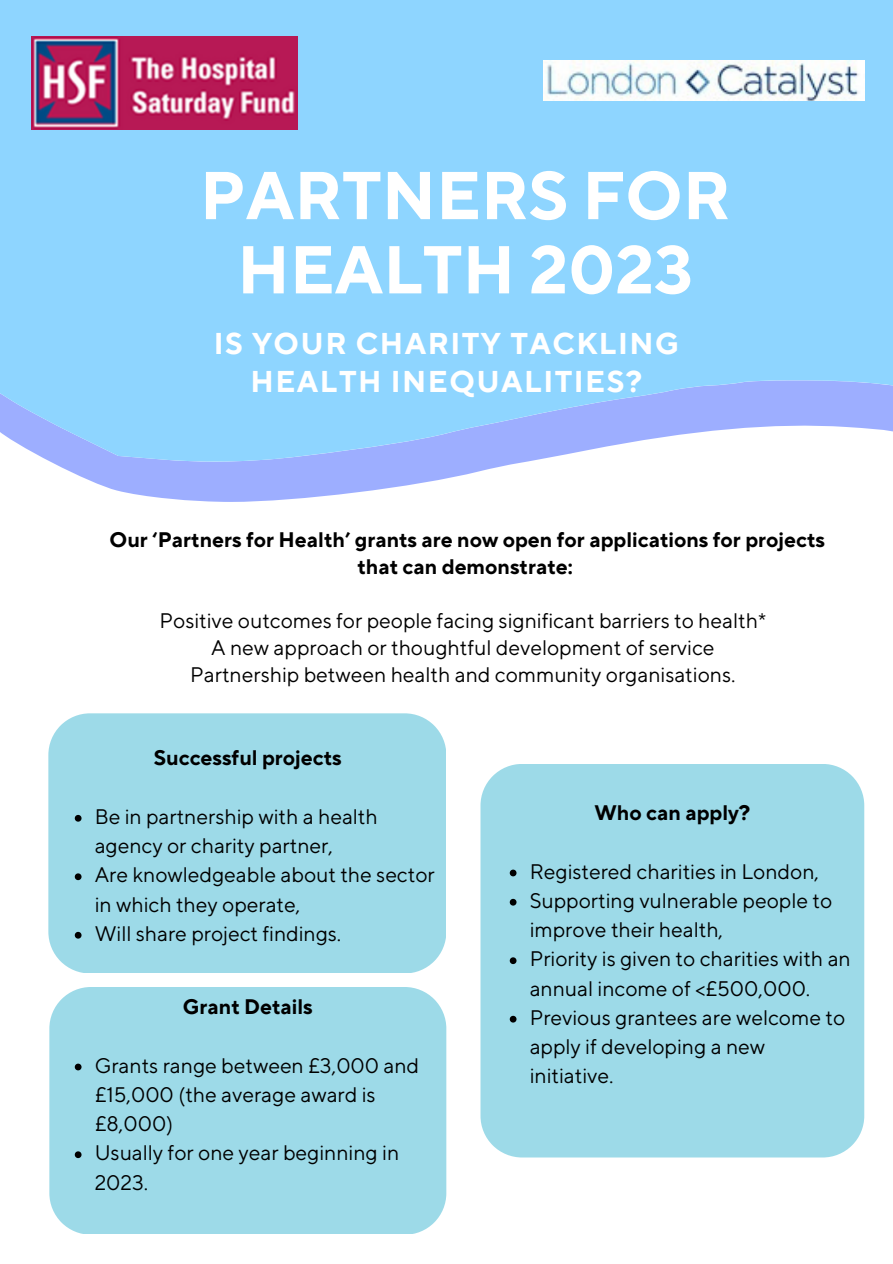
<style>
.page{position:relative;width:893px;height:1264px;background:#fff}
.page>*{position:absolute;margin:0;border:0;box-sizing:border-box;transform-origin:0 0}
.t1{font:700 67.5px/74.2px "TT Norms Pro";color:#fff;text-align:center}
.t2{font:700 30px/38.2px "TT Norms Pro";letter-spacing:.05em;color:#fff;text-align:center}
.t3{font:21px/29.2px "TT Norms Pro";color:#000}
.t4{font:700 21px/27px "TT Norms Pro";color:#000;text-align:center}
</style>
<div class="page">
<svg style="left:93px;top:482px;width:333px;height:20px;fill:#9daeff"></svg>
<svg style="left:0;top:0;width:892px;height:482px;background:#95d3fe"></svg>
<img style="left:31px;top:36px;width:267px;height:94px">
<img style="left:544px;top:60px;width:320px;height:41px">
<div style="left:48px;top:713px;width:398px;height:259px;background:#9ddae8"></div>
<div style="left:480px;top:764px;width:384px;height:393px;background:#9ddae8"></div>
<div style="left:49px;top:987px;width:397px;height:246px;background:#9ddae8"></div>
<svg style="left:75px;top:1063px;width:6px;height:7px"></svg>
<svg style="left:75px;top:1151px;width:6px;height:7px"></svg>
<svg style="left:509px;top:869px;width:7px;height:7px"></svg>
<svg style="left:509px;top:898px;width:7px;height:7px"></svg>
<svg style="left:509px;top:957px;width:7px;height:7px"></svg>
<svg style="left:509px;top:1015px;width:7px;height:7px"></svg>
<svg style="left:75px;top:815px;width:6px;height:6px"></svg>
<svg style="left:75px;top:873px;width:6px;height:7px"></svg>
<svg style="left:75px;top:931px;width:6px;height:7px"></svg>
<h1 class="t1" style="left:200px;top:161px;width:532px">PARTNERS FOR<br>HEALTH 2023</h1>
<h2 class="t2" style="left:214px;top:325px;width:466px">IS YOUR CHARITY TACKLING<br>HEALTH INEQUALITIES?</h2>
<p class="t4" style="left:109px;top:527px;width:716px">Our ‘Partners for Health’ grants are now open for applications for projects that can demonstrate:</p>
<p class="t3" style="left:159px;top:608px;width:608px;line-height:27px;text-align:center">Positive outcomes for people facing significant barriers to health*<br>A new approach or thoughtful development of service<br>Partnership between health and community organisations.</p>
<p class="t4" style="left:154px;top:745px;width:189px">Successful projects</p>
<p class="t3" style="left:95px;top:802px;width:284px">Be in partnership with a health</p>
<p class="t4" style="left:594px;top:800px;width:157px">Who can apply?</p>
<p class="t3" style="left:95px;top:832px;width:341px">agency or charity partner,<br>Are knowledgeable about the sector in which they operate,<br>Will share project findings.</p>
<p class="t3" style="left:529px;top:857px;width:322px">Registered charities in London,<br>Supporting vulnerable people to improve their health,<br>Priority is given to charities with an annual income of &lt;£500,000.<br>Previous grantees are welcome to apply if developing a new initiative.</p>
<p class="t4" style="left:183px;top:994px;width:131px">Grant Details</p>
<p class="t3" style="left:95px;top:1051px;width:326px">Grants range between £3,000 and £15,000 (the average award is £8,000)<br>Usually for one year beginning in<br>2023.</p>
</div>
